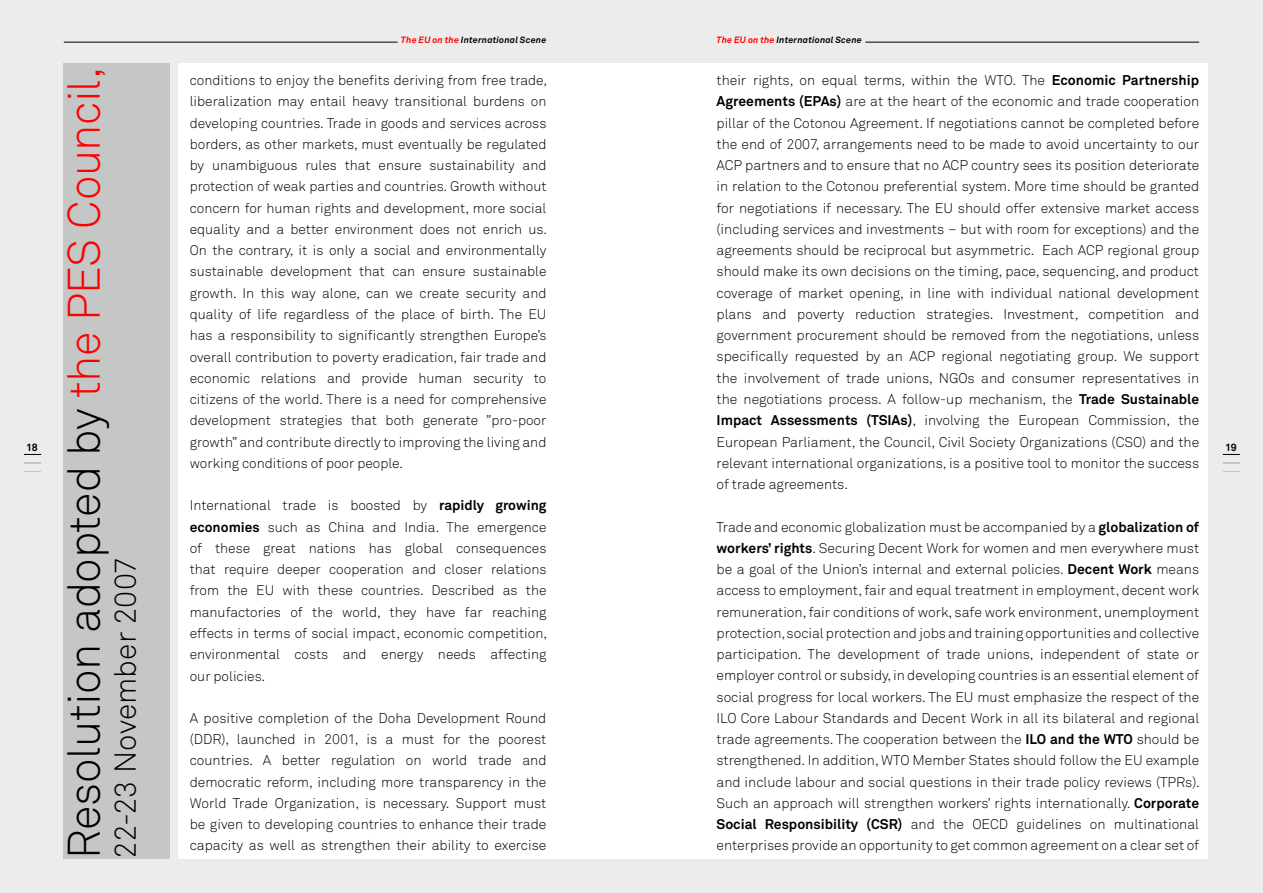
<style>
.page{position:relative;width:1263px;height:893px;background:#ececec}
.page>*{position:absolute;margin:0;border:0;box-sizing:border-box;transform-origin:0 0}
.t1{font:300 45px "Akkurat";letter-spacing:-.01em;color:#000}
.t2{font:300 30px "Akkurat";color:#000}
.t3{font:300 13.95px/21.3px "Akkurat";color:#000;text-align:justify}
.t4{font:300 13.8px/21.3px "Akkurat";color:#000;text-align:justify}
.t5{font:700 10.5px "Akkurat";color:#000}
.t6{font:italic 700 9px "Akkurat";letter-spacing:.02em;color:#000}
.s1{color:#f00}
.s2{font-weight:700}
</style>
<div class="page">
<div style="left:179px;top:64px;width:1029px;height:795px;background:#fff"></div>
<div style="left:64px;top:64px;width:106px;height:795px;background:#c5c6c6"></div>
<hr style="left:64px;top:42px;width:334px;height:1px;background:#000">
<svg style="left:24px;top:454px;width:17px;height:1px"></svg>
<svg style="left:24px;top:463px;width:17px;height:1px"></svg>
<svg style="left:24px;top:471px;width:17px;height:1px"></svg>
<hr style="left:865px;top:42px;width:334px;height:1px;background:#000">
<svg style="left:1223px;top:454px;width:17px;height:1px"></svg>
<svg style="left:1223px;top:463px;width:17px;height:1px"></svg>
<svg style="left:1223px;top:471px;width:17px;height:1px"></svg>
<p class="t5" style="left:26px;top:440px;width:13px">18</p>
<h1 class="t1" style="left:56px;top:859px;width:793px;rotate:-90deg">Resolution adopted by <span class="s1">the PES Council,</span></h1>
<h2 class="t2" style="left:106px;top:859px;width:304px;rotate:-90deg">22-23 November 2007</h2>
<p class="t6" style="left:401px;top:34px;width:147px"><span class="s1">The EU on the</span> International Scene</p>
<p class="t4" style="left:190px;top:69px;width:359px">conditions to enjoy the benefits deriving from free trade, liberalization may entail heavy transitional burdens on developing countries. Trade in goods and services across borders, as other markets, must eventually be regulated by unambiguous rules that ensure sustainability and protection of weak parties and countries. Growth without concern for human rights and development, more social equality and a better environment does not enrich us.<br>On the contrary, it is only a social and environmentally sustainable development that can ensure sustainable growth. In this way alone, can we create security and quality of life regardless of the place of birth. The EU has a responsibility to significantly strengthen Europe’s overall contribution to poverty eradication, fair trade and economic relations and provide human security to citizens of the world. There is a need for comprehensive development strategies that both generate ”pro-poor growth” and contribute directly to improving the living and working conditions of poor people.</p>
<p class="t4" style="left:190px;top:495px;width:359px">International trade is boosted by <span class="s2">rapidly growing economies</span> such as China and India. The emergence of these great nations has global consequences that require deeper cooperation and closer relations from the EU with these countries. Described as the manufactories of the world, they have far reaching effects in terms of social impact, economic competition, environmental costs and energy needs affecting our policies.</p>
<p class="t3" style="left:190px;top:707px;width:358px">A positive completion of the Doha Development Round (DDR), launched in 2001, is a must for the poorest countries. A better regulation on world trade and democratic reform, including more transparency in the World Trade Organization, is necessary. Support must be given to developing countries to enhance their trade capacity as well as strengthen their ability to exercise</p>
<p class="t6" style="left:716px;top:34px;width:147px"><span class="s1">The EU on the</span> International Scene</p>
<p class="t3" style="left:716px;top:69px;width:484px">their rights, on equal terms, within the WTO. The <span class="s2">Economic Partnership Agreements (EPAs)</span> are at the heart of the economic and trade cooperation pillar of the Cotonou Agreement. If negotiations cannot be completed before the end of 2007, arrangements need to be made to avoid uncertainty to our ACP partners and to ensure that no ACP country sees its position deteriorate in relation to the Cotonou preferential system. More time should be granted for negotiations if necessary. The EU should offer extensive market access (including services and investments – but with room for exceptions) and the agreements should be reciprocal but asymmetric. Each ACP regional group should make its own decisions on the timing, pace, sequencing, and product coverage of market opening, in line with individual national development plans and poverty reduction strategies. Investment, competition and government procurement should be removed from the negotiations, unless specifically requested by an ACP regional negotiating group. We support the involvement of trade unions, NGOs and consumer representatives in the negotiations process. A follow-up mechanism, the <span class="s2">Trade Sustainable Impact Assessments (TSIAs)</span>, involving the European Commission, the European Parliament, the Council, Civil Society Organizations (CSO) and the relevant international organizations, is a positive tool to monitor the success of trade agreements.</p>
<p class="t3" style="left:716px;top:516px;width:485px">Trade and economic globalization must be accompanied by a <span class="s2">globalization of workers’ rights</span>. Securing Decent Work for women and men everywhere must be a goal of the Union’s internal and external policies. <span class="s2">Decent Work</span> means access to employment, fair and equal treatment in employment, decent work remuneration, fair conditions of work, safe work environment, unemployment protection, social protection and jobs and training opportunities and collective participation. The development of trade unions, independent of state or employer control or subsidy, in developing countries is an essential element of social progress for local workers. The EU must emphasize the respect of the ILO Core Labour Standards and Decent Work in all its bilateral and regional trade agreements. The cooperation between the <span class="s2">ILO and the WTO</span> should be strengthened. In addition, WTO Member States should follow the EU example and include labour and social questions in their trade policy reviews (TPRs).<br>Such an approach will strengthen workers’ rights internationally. <span class="s2">Corporate Social Responsibility (CSR)</span> and the OECD guidelines on multinational enterprises provide an opportunity to get common agreement on a clear set of</p>
<p class="t5" style="left:1225px;top:440px;width:13px">19</p>
</div>
